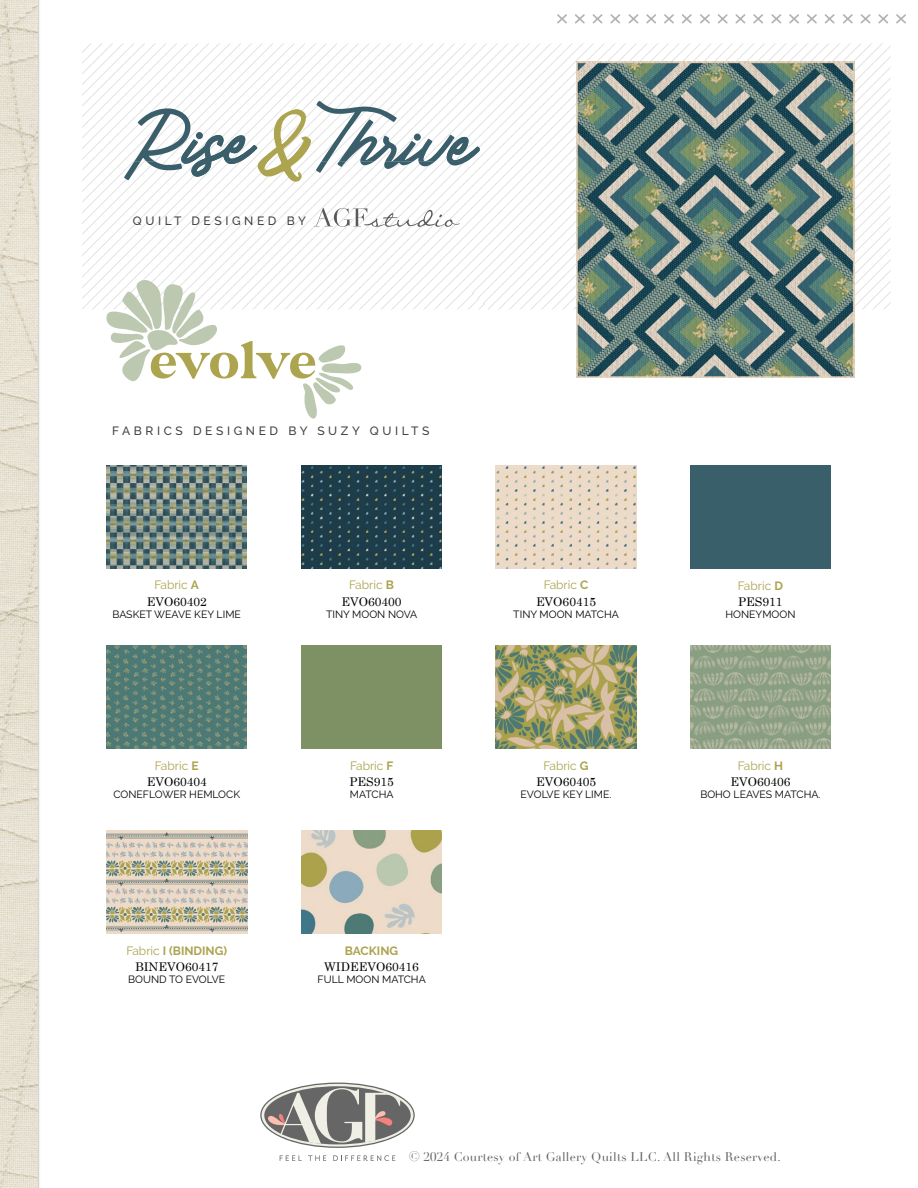
<style>
.page{position:relative;width:918px;height:1188px;background:#fff}
.page>*{position:absolute;margin:0;border:0;box-sizing:border-box;transform-origin:0 0}
.t1{font:12.3px "Didot";letter-spacing:.02em;color:#636466}
.t2{font:12px "Century Schoolbook";color:#000}
.t3{font:12px "Raleway";color:#aca44f}
.t4{font:500 12px "Raleway";letter-spacing:.3em;color:#414042}
.t5{font:700 12px "Raleway";color:#aca44f}
.t6{font:10.5px "Raleway";color:#000}
.s1{font-weight:700}
.s2{font-weight:400}
.s3{font-size:13.5px}
</style>
<div class="page">
<svg style="left:557px;top:14px;width:349px;height:10px"></svg>
<img style="left:0;top:0;width:40px;height:1188px">
<svg style="left:280px;top:1155px;width:22px;height:6px"></svg>
<svg style="left:308px;top:1155px;width:18px;height:6px"></svg>
<svg style="left:333px;top:1155px;width:62px;height:6px"></svg>
<svg style="left:260px;top:1083px;width:155px;height:65px"></svg>
<svg style="left:82px;top:43px;width:809px;height:376px"></svg>
<img style="left:106px;top:466px;width:141px;height:103px">
<img style="left:301px;top:466px;width:141px;height:103px">
<img style="left:496px;top:466px;width:140px;height:103px">
<img style="left:106px;top:646px;width:141px;height:103px">
<img style="left:690px;top:646px;width:141px;height:103px">
<img style="left:496px;top:646px;width:140px;height:103px">
<div style="left:690px;top:466px;width:141px;height:103px;background:#395f6b"></div>
<div style="left:301px;top:646px;width:141px;height:103px;background:#7d9165"></div>
<img style="left:107px;top:831px;width:140px;height:102px">
<img style="left:301px;top:831px;width:141px;height:102px">
<p class="t4" style="left:133px;top:214px;width:174px">QUILT DESIGNED BY</p>
<p class="t4" style="left:112px;top:424px;width:319px">FABRICS DESIGNED BY SUZY QUILTS</p>
<p class="t3" style="left:154px;top:578px;width:46px">Fabric <span class="s1">A</span></p>
<p class="t2" style="left:147px;top:591px;width:62px">EVO60402</p>
<p class="t6" style="left:113px;top:608px;width:130px">BASKET WEAVE KEY LIME</p>
<p class="t3" style="left:349px;top:578px;width:46px">Fabric <span class="s1">B</span></p>
<p class="t2" style="left:342px;top:591px;width:62px">EVO60400</p>
<p class="t6" style="left:326px;top:608px;width:93px">TINY MOON NOVA</p>
<p class="t3" style="left:155px;top:759px;width:45px">Fabric <span class="s1">E</span></p>
<p class="t2" style="left:147px;top:772px;width:62px">EVO60404</p>
<p class="t6" style="left:113px;top:788px;width:128px">CONEFLOWER HEMLOCK</p>
<p class="t3" style="left:350px;top:759px;width:45px">Fabric <span class="s1">F</span></p>
<p class="t2" style="left:350px;top:772px;width:46px">PES915</p>
<p class="t6" style="left:350px;top:788px;width:45px">MATCHA</p>
<p class="t5" style="left:126px;top:944px;width:102px"><span class="s2">Fabric</span> I (BINDING)</p>
<p class="t2" style="left:135px;top:956px;width:85px">BINEVO60417</p>
<p class="t6" style="left:128px;top:973px;width:99px">BOUND TO EVOLVE</p>
<p class="t5" style="left:345px;top:944px;width:55px">BACKING</p>
<p class="t2" style="left:324px;top:956px;width:96px">WIDEEVO60416</p>
<p class="t6" style="left:318px;top:973px;width:110px">FULL MOON MATCHA</p>
<p class="t3" style="left:544px;top:578px;width:46px">Fabric <span class="s1">C</span></p>
<p class="t2" style="left:536px;top:591px;width:62px">EVO60415</p>
<p class="t6" style="left:513px;top:608px;width:107px">TINY MOON MATCHA</p>
<p class="t3" style="left:543px;top:759px;width:47px">Fabric <span class="s1">G</span></p>
<p class="t2" style="left:536px;top:772px;width:62px">EVO60405</p>
<p class="t6" style="left:521px;top:788px;width:92px">EVOLVE KEY LIME.</p>
<p class="t3" style="left:738px;top:579px;width:47px">Fabric <span class="s1">D</span></p>
<p class="t2" style="left:738px;top:592px;width:46px">PES911</p>
<p class="t6" style="left:725px;top:608px;width:72px">HONEYMOON</p>
<p class="t3" style="left:738px;top:759px;width:47px">Fabric <span class="s1">H</span></p>
<p class="t2" style="left:730px;top:772px;width:62px">EVO60406</p>
<p class="t6" style="left:700px;top:788px;width:122px">BOHO LEAVES MATCHA.</p>
<p class="t1" style="left:409px;top:1150px;width:374px"><span class="s3">©</span> 2024 Courtesy of Art Gallery Quilts LLC. All Rights Reserved.</p>
</div>
